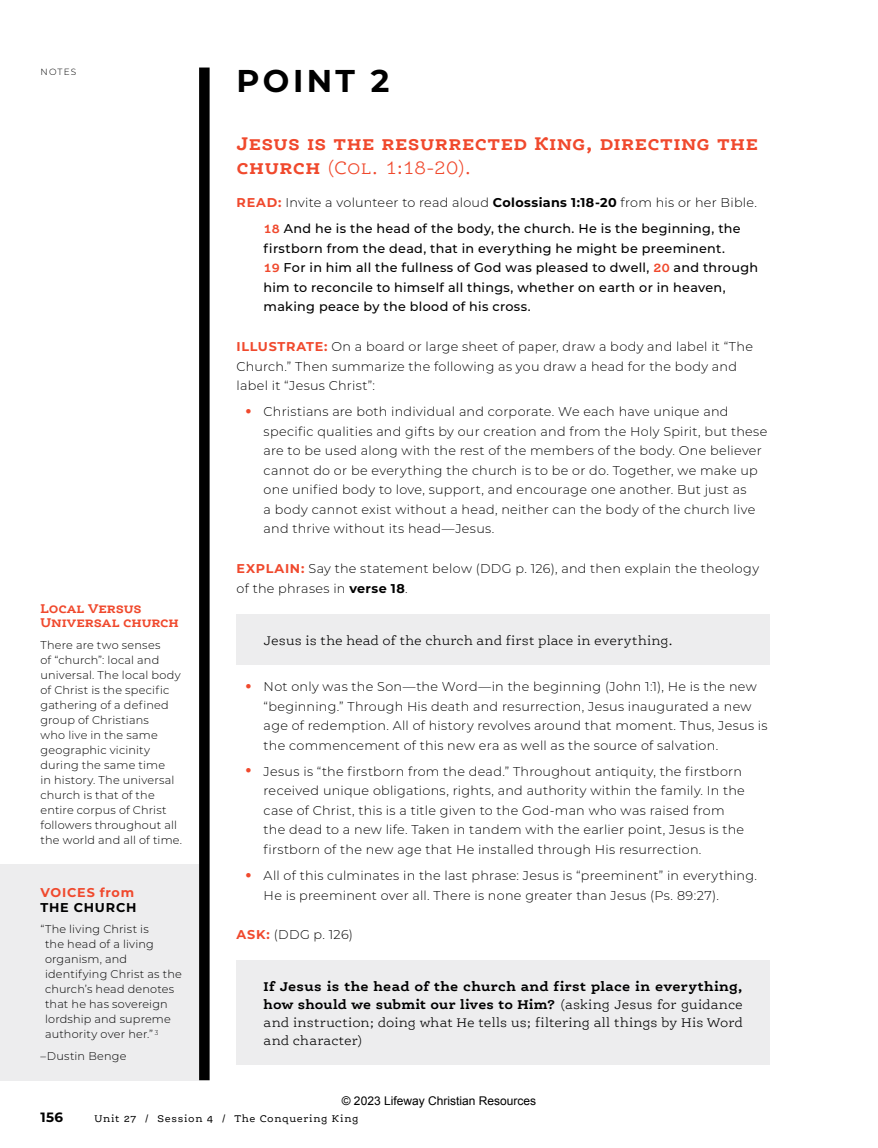
<style>
.page{position:relative;width:878px;height:1148px;background:#fff}
.page>*{position:absolute;margin:0;border:0;box-sizing:border-box;transform-origin:0 0}
.t1{font:700 31.5px "Montserrat";letter-spacing:.105em;color:#000}
.t2{font:700 19.5px/24px "Ernestine Pro";letter-spacing:.015em;color:#f0492d}
.t3{font:300 13.5px/18px "Ernestine Pro";letter-spacing:.01em;color:#000;text-align:justify}
.t4{font:700 13.5px/13.5px "Ernestine Pro";letter-spacing:-.01em;color:#f0492d}
.t5{font:700 13.5px "Montserrat";color:#000}
.t6{font:300 12.75px/19.5px "Montserrat";letter-spacing:.02em;color:#000}
.t7{font:500 12.75px/19.5px "Montserrat";letter-spacing:.025em;color:#000}
.t8{font:700 12.75px "Montserrat";letter-spacing:.06em;color:#f0492d}
.t9{font:700 12.75px "Montserrat";letter-spacing:.06em;color:#000}
.t10{font:12px "Arial";color:#000}
.t11{font:300 11.25px/15px "Montserrat";letter-spacing:.015em;color:#000}
.t12{font:10.5px "Ernestine Pro";letter-spacing:.06em;color:#000}
.t13{font:300 9px "Montserrat";letter-spacing:.125em;color:#000}
.s1{font-weight:300}
.s2{font-weight:700;color:#f0492d}
.s3{font-weight:700}
.s4{font-family:"Ernestine Pro";font-weight:700;color:#f0492d}
.s5{font-size:36px;color:#f0492d}
</style>
<div class="page">
<div style="left:199px;top:68px;width:11px;height:1012px;background:#000"></div>
<div style="left:237px;top:614px;width:533px;height:50px;background:#ededee"></div>
<div style="left:237px;top:960px;width:533px;height:105px;background:#ededee"></div>
<div style="left:0;top:864px;width:199px;height:216px;background:#ededee"></div>
<p class="t13" style="left:40px;top:66px;width:37px">NOTES</p>
<p class="t4" style="left:40px;top:601px;width:140px">Local Versus<br>Universal church</p>
<p class="t11" style="left:40px;top:637px;width:143px">There are two senses<br>of “church”: local and universal. The local body of Christ is the specific gathering of a defined group of Christians<br>who live in the same geographic vicinity during the same time<br>in history. The universal church is that of the entire corpus of Christ followers throughout all the world and all of time.</p>
<p class="t8" style="left:40px;top:883px;width:95px">VOICES from</p>
<p class="t9" style="left:40px;top:898px;width:97px">THE CHURCH</p>
<p class="t11" style="left:45px;top:921px;width:138px;text-indent:-5px">“The living Christ is<br>the head of a living organism, and identifying Christ as the church’s head denotes that he has sovereign lordship and supreme authority over her.” <sup>3</sup></p>
<p class="t11" style="left:40px;top:1048px;width:87px">–Dustin Benge</p>
<h1 class="t1" style="left:237px;top:58px;width:154px">POINT 2</h1>
<h2 class="t2" style="left:237px;top:131px;width:523px">Jesus is the resurrected King, directing the church <span class="s1">(Col. 1:18-20).</span></h2>
<p class="t7" style="left:264px;top:189px;width:495px;line-height:26.2px;text-indent:-27px"><span class="s2">READ:</span> <span class="s1">Invite a volunteer to read aloud</span> <span class="s3">Colossians 1:18-20</span> <span class="s1">from his or her Bible.<br></span><span class="s4">18</span> And he is the head of the body, the church. He is the beginning, the</p>
<p class="t7" style="left:264px;top:238px;width:496px">firstborn from the dead, that in everything he might be preeminent.<br><span class="s4">19</span> For in him all the fullness of God was pleased to dwell, <span class="s4">20</span> and through him to reconcile to himself all things, whether on earth or in heaven, making peace by the blood of his cross.</p>
<p class="t6" style="left:237px;top:336px;width:518px"><span class="s2">ILLUSTRATE:</span> On a board or large sheet of paper, draw a body and label it “The<br>Church.” Then summarize the following as you draw a head for the body and label it “Jesus Christ”:</p>
<p class="t6" style="left:264px;top:402px;width:505px;text-indent:-20px"><span class="s5">•</span> Christians are both individual and corporate. We each have unique and specific qualities and gifts by our creation and from the Holy Spirit, but these are to be used along with the rest of the members of the body. One believer cannot do or be everything the church is to be or do. Together, we make up one unified body to love, support, and encourage one another. But just as<br>a body cannot exist without a head, neither can the body of the church live and thrive without its head—Jesus.</p>
<p class="t6" style="left:236px;top:558px;width:524px"><span class="s2">EXPLAIN:</span> Say the statement below (DDG p. 126), and then explain the theology of the phrases in <span class="s3">verse 18</span>.</p>
<p class="t3" style="left:264px;top:631px;width:410px">Jesus is the head of the church and first place in everything.</p>
<p class="t6" style="left:264px;top:676px;width:505px;text-indent:-20px"><span class="s5">•</span> Not only was the Son—the Word—in the beginning (John 1:1), He is the new “beginning.” Through His death and resurrection, Jesus inaugurated a new age of redemption. All of history revolves around that moment. Thus, Jesus is the commencement of this new era as well as the source of salvation.</p>
<p class="t6" style="left:264px;top:761px;width:483px;text-indent:-20px"><span class="s5">•</span> Jesus is “the firstborn from the dead.” Throughout antiquity, the firstborn received unique obligations, rights, and authority within the family. In the case of Christ, this is a title given to the God-man who was raised from the dead to a new life. Taken in tandem with the earlier point, Jesus is the firstborn of the new age that He installed through His resurrection.</p>
<p class="t6" style="left:264px;top:865px;width:495px;text-indent:-20px"><span class="s5">•</span> All of this culminates in the last phrase: Jesus is “preeminent” in everything.<br>He is preeminent over all. There is none greater than Jesus (Ps. 89:27).</p>
<p class="t6" style="left:236px;top:924px;width:118px"><span class="s2">ASK:</span> (DDG p. 126)</p>
<p class="t3" style="left:264px;top:977px;width:480px"><span class="s3">If Jesus is the head of the church and first place in everything, how should we submit our lives to Him?</span> (asking Jesus for guidance and instruction; doing what He tells us; filtering all things by His Word and character)</p>
<p class="t10" style="left:342px;top:1092px;width:196px">© 2023 Lifeway Christian Resources</p>
<p class="t5" style="left:40px;top:1107px;width:24px">156</p>
<p class="t12" style="left:94px;top:1112px;width:265px">Unit 27 / Session 4 / The Conquering King</p>
</div>
